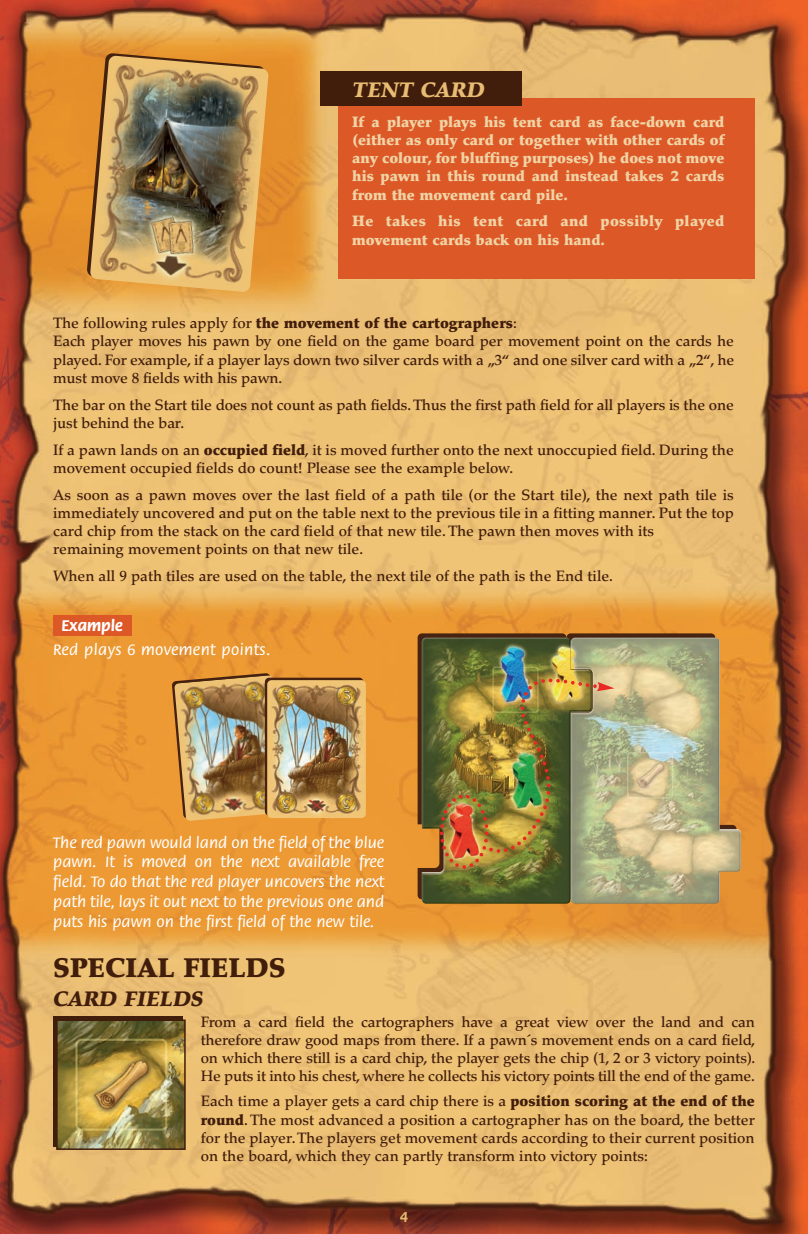
<style>
.page{position:relative;width:808px;height:1234px;background:#fff}
.page>*{position:absolute;margin:0;border:0;box-sizing:border-box;transform-origin:0 0}
.t1{font:900 27px "Palatino";color:#411d0b}
.t2{font:italic 900 21px "Palatino";color:#411d0b}
.t3{font:italic 900 21px "Palatino";color:#e8bc72}
.t4{font:500 16.5px/19.8px "Flora";color:#fff;text-align:justify}
.t5{font:500 16.5px "Flora";letter-spacing:.025em;color:#fff}
.t6{font:700 16.5px "Flora";color:#fff}
.t7{font:500 15px/18.1px "Palatino";color:#411d0b}
.t8{font:900 15px/18.1px "Palatino";color:#f0d3a4;text-align:justify}
.t9{font:900 15px/18.3px "Palatino";letter-spacing:.025em;color:#f0d3a4}
.t10{font:700 15px "Flora";color:#e8bc72}
.s1{font-weight:900}
</style>
<div class="page">
<img style="left:0;top:0;width:808px;height:1233px">
<svg style="left:418px;top:633px;width:170px;height:265px;background:#613719"></svg>
<img style="left:87px;top:53px;width:178px;height:236px">
<img style="left:90px;top:55px;width:179px;height:237px">
<div style="left:53px;top:1016px;width:130px;height:130px;background:#411d0b"></div>
<img style="left:59px;top:1022px;width:124px;height:124px">
<div style="left:56px;top:1019px;width:130px;height:130px;border:2px solid #411d0b"></div>
<img style="left:422px;top:637px;width:319px;height:266px">
<img style="left:172px;top:673px;width:110px;height:145px">
<img style="left:174px;top:675px;width:110px;height:145px">
<img style="left:265px;top:677px;width:98px;height:138px;border-radius:4px">
<img style="left:267px;top:680px;width:99px;height:137px;border-radius:4px">
<img style="left:438px;top:665px;width:176px;height:205px">
<div style="left:339px;top:98px;width:416px;height:181px;background:#dd5827"></div>
<div style="left:320px;top:71px;width:202px;height:35px;background:#411d0b"></div>
<div style="left:53px;top:615px;width:78px;height:21px;background:#dd5827"></div>
<h2 class="t3" style="left:352px;top:81px;width:134px">TENT CARD</h2>
<p class="t8" style="left:352px;top:114px;width:374px">If a player plays his tent card as face-down card (either as only card or together with other cards of any colour, for bluffing purposes) he does not move his pawn in this round and instead takes 2 cards from the movement card pile.</p>
<p class="t9" style="left:352px;top:214px;width:374px">He takes his tent card and possibly played movement cards back on his hand.</p>
<p class="t7" style="left:53px;top:316px;width:683px">The following rules apply for <span class="s1">the movement of the cartographers</span>:<br>Each player moves his pawn by one field on the game board per movement point on the cards he played. For example, if a player lays down two silver cards with a „3“ and one silver card with a „2“, he must move 8 fields with his pawn.</p>
<p class="t7" style="left:53px;top:397px;width:682px">The bar on the Start tile does not count as path fields. Thus the first path field for all players is the one just behind the bar.</p>
<p class="t7" style="left:53px;top:442px;width:682px">If a pawn lands on an <span class="s1">occupied field</span>, it is moved further onto the next unoccupied field. During the movement occupied fields do count! Please see the example below.</p>
<p class="t7" style="left:53px;top:487px;width:682px">As soon as a pawn moves over the last field of a path tile (or the Start tile), the next path tile is immediately uncovered and put on the table next to the previous tile in a fitting manner. Put the top card chip from the stack on the card field of that new tile. The pawn then moves with its<br>remaining movement points on that new tile.</p>
<p class="t7" style="left:53px;top:568px;width:561px">When all 9 path tiles are used on the table, the next tile of the path is the End tile.</p>
<p class="t6" style="left:62px;top:618px;width:63px">Example</p>
<p class="t5" style="left:53px;top:643px;width:219px">Red plays 6 movement points.</p>
<p class="t4" style="left:53px;top:833px;width:333px">The red pawn would land on the field of the blue pawn. It is moved on the next available free field. To do that the red player uncovers the next path tile, lays it out next to the previous one and puts his pawn on the first field of the new tile.</p>
<h1 class="t1" style="left:53px;top:957px;width:234px">SPECIAL FIELDS</h1>
<h2 class="t2" style="left:53px;top:990px;width:152px">CARD FIELDS</h2>
<p class="t7" style="left:201px;top:1014px;width:556px;text-align:justify">From a card field the cartographers have a great view over the land and can therefore draw good maps from there. If a pawn´s movement ends on a card field, on which there still is a card chip, the player gets the chip (1, 2 or 3 victory points).<br>He puts it into his chest, where he collects his victory points till the end of the game.</p>
<p class="t7" style="left:201px;top:1093px;width:556px;text-align:justify">Each time a player gets a card chip there is a <span class="s1">position scoring at the end of the round</span>. The most advanced a position a cartographer has on the board, the better for the player. The players get movement cards according to their current position on the board, which they can partly transform into victory points:</p>
<p class="t10" style="left:400px;top:1210px;width:9px">4</p>
</div>
